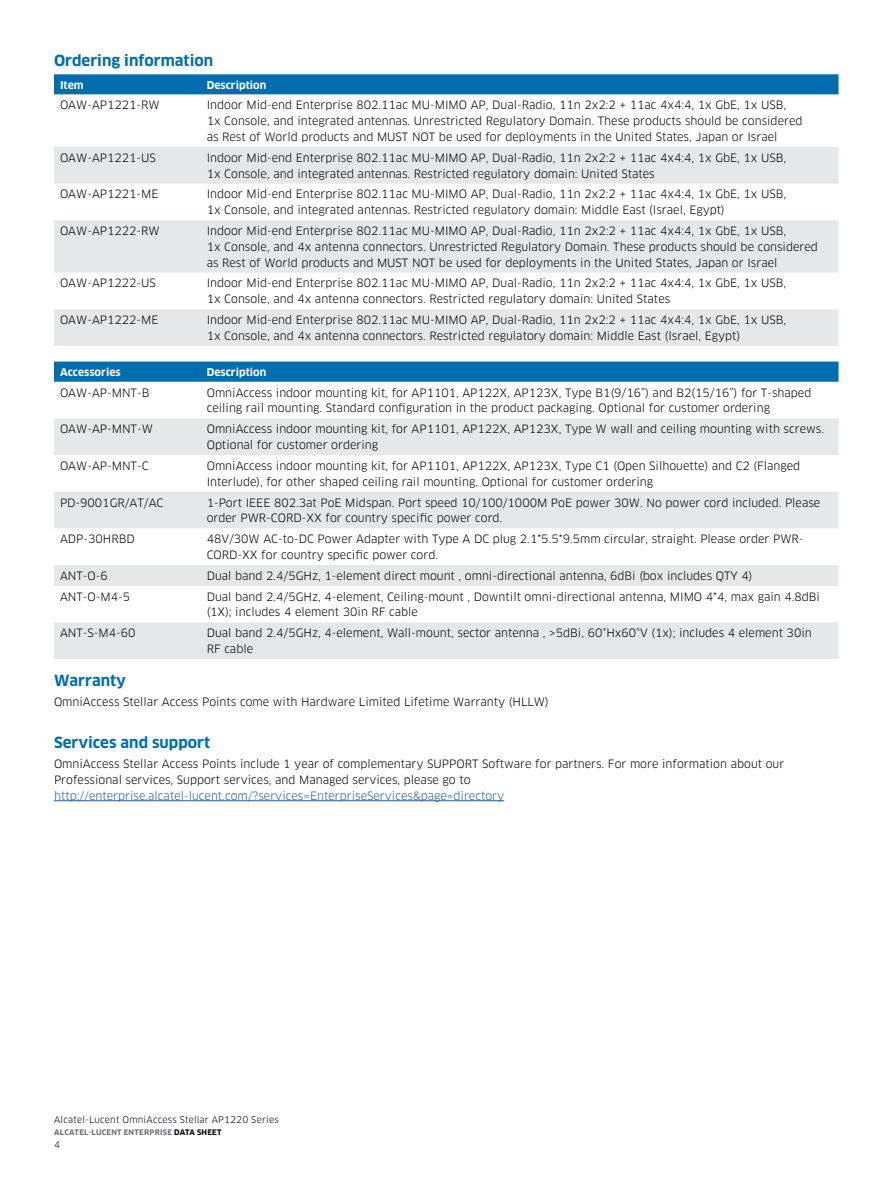
<style>
.page{position:relative;width:893px;height:1191px;background:#fff}
.page>*{position:absolute;margin:0;border:0;box-sizing:border-box;transform-origin:0 0}
.t1{font:700 15px "Clan OT";color:#006dad}
.t2{font:11.25px/15.8px "Clan OT";color:#000}
.t3{font:11.25px "Clan OT";color:#215e9e}
.t4{font:700 10.5px "Clan OT";color:#fff}
.t5{font:9px "Clan OT";letter-spacing:.02em;color:#000}
.t6{font:700 7.5px "Clan OT";letter-spacing:.035em;color:#6d6e71}
.s1{color:#000}
</style>
<div class="page">
<hr style="left:54px;top:800px;width:450px;height:1px;background:#215e9e">
<svg style="left:54px;top:74px;width:784px;height:21px;background:#0b73b0"></svg>
<svg style="left:54px;top:147px;width:784px;height:199px;fill:#e6e7e8"></svg>
<svg style="left:54px;top:361px;width:784px;height:21px;background:#0a72b0"></svg>
<svg style="left:54px;top:418px;width:784px;height:241px;fill:#e6e7e8"></svg>
<h1 class="t1" style="left:54px;top:52px;width:161px">Ordering information</h1>
<p class="t4" style="left:60px;top:79px;width:25px">Item</p>
<p class="t4" style="left:207px;top:79px;width:61px">Description</p>
<p class="t2" style="left:60px;top:97px;width:101px">OAW-AP1221-RW</p>
<p class="t2" style="left:207px;top:97px;width:597px">Indoor Mid-end Enterprise 802.11ac MU-MIMO AP, Dual-Radio, 11n 2x2:2 + 11ac 4x4:4, 1x GbE, 1x USB,<br>1x Console, and integrated antennas. Unrestricted Regulatory Domain. These products should be considered as Rest of World products and MUST NOT be used for deployments in the United States, Japan or Israel</p>
<p class="t2" style="left:60px;top:150px;width:97px">OAW-AP1221-US</p>
<p class="t2" style="left:207px;top:150px;width:581px">Indoor Mid-end Enterprise 802.11ac MU-MIMO AP, Dual-Radio, 11n 2x2:2 + 11ac 4x4:4, 1x GbE, 1x USB,<br>1x Console, and integrated antennas. Restricted regulatory domain: United States</p>
<p class="t2" style="left:60px;top:186px;width:100px">OAW-AP1221-ME</p>
<p class="t2" style="left:207px;top:186px;width:581px">Indoor Mid-end Enterprise 802.11ac MU-MIMO AP, Dual-Radio, 11n 2x2:2 + 11ac 4x4:4, 1x GbE, 1x USB,<br>1x Console, and integrated antennas. Restricted regulatory domain: Middle East (Israel, Egypt)</p>
<p class="t2" style="left:60px;top:223px;width:101px">OAW-AP1222-RW</p>
<p class="t2" style="left:207px;top:223px;width:613px">Indoor Mid-end Enterprise 802.11ac MU-MIMO AP, Dual-Radio, 11n 2x2:2 + 11ac 4x4:4, 1x GbE, 1x USB,<br>1x Console, and 4x antenna connectors. Unrestricted Regulatory Domain. These products should be considered as Rest of World products and MUST NOT be used for deployments in the United States, Japan or Israel</p>
<p class="t2" style="left:60px;top:275px;width:97px">OAW-AP1222-US</p>
<p class="t2" style="left:207px;top:275px;width:581px">Indoor Mid-end Enterprise 802.11ac MU-MIMO AP, Dual-Radio, 11n 2x2:2 + 11ac 4x4:4, 1x GbE, 1x USB,<br>1x Console, and 4x antenna connectors. Restricted regulatory domain: United States</p>
<p class="t2" style="left:60px;top:312px;width:100px">OAW-AP1222-ME</p>
<p class="t2" style="left:207px;top:312px;width:581px">Indoor Mid-end Enterprise 802.11ac MU-MIMO AP, Dual-Radio, 11n 2x2:2 + 11ac 4x4:4, 1x GbE, 1x USB,<br>1x Console, and 4x antenna connectors. Restricted regulatory domain: Middle East (Israel, Egypt)</p>
<p class="t4" style="left:60px;top:366px;width:62px">Accessories</p>
<p class="t4" style="left:207px;top:366px;width:61px">Description</p>
<p class="t2" style="left:60px;top:385px;width:91px">OAW-AP-MNT-B</p>
<p class="t2" style="left:207px;top:385px;width:606px">OmniAccess indoor mounting kit, for AP1101, AP122X, AP123X, Type B1(9/16”) and B2(15/16”) for T-shaped ceiling rail mounting. Standard configuration in the product packaging. Optional for customer ordering</p>
<p class="t2" style="left:60px;top:421px;width:94px">OAW-AP-MNT-W</p>
<p class="t2" style="left:207px;top:421px;width:619px">OmniAccess indoor mounting kit, for AP1101, AP122X, AP123X, Type W wall and ceiling mounting with screws.<br>Optional for customer ordering</p>
<p class="t2" style="left:60px;top:458px;width:90px">OAW-AP-MNT-C</p>
<p class="t2" style="left:207px;top:458px;width:595px">OmniAccess indoor mounting kit, for AP1101, AP122X, AP123X, Type C1 (Open Silhouette) and C2 (Flanged<br>Interlude), for other shaped ceiling rail mounting. Optional for customer ordering</p>
<p class="t2" style="left:60px;top:494px;width:105px">PD-9001GR/AT/AC</p>
<p class="t2" style="left:207px;top:494px;width:615px">1-Port IEEE 802.3at PoE Midspan. Port speed 10/100/1000M PoE power 30W. No power cord included. Please order PWR-CORD-XX for country specific power cord.</p>
<p class="t2" style="left:60px;top:531px;width:76px">ADP-30HRBD</p>
<p class="t2" style="left:207px;top:531px;width:598px">48V/30W AC-to-DC Power Adapter with Type A DC plug 2.1*5.5*9.5mm circular, straight. Please order PWR-<br>CORD-XX for country specific power cord.</p>
<p class="t2" style="left:60px;top:568px;width:49px">ANT-O-6</p>
<p class="t2" style="left:207px;top:568px;width:547px">Dual band 2.4/5GHz, 1-element direct mount , omni-directional antenna, 6dBi (box includes QTY 4)</p>
<p class="t2" style="left:60px;top:588px;width:72px">ANT-O-M4-5</p>
<p class="t2" style="left:207px;top:588px;width:615px">Dual band 2.4/5GHz, 4-element, Ceiling-mount , Downtilt omni-directional antenna, MIMO 4*4, max gain 4.8dBi (1X); includes 4 element 30in RF cable</p>
<p class="t2" style="left:60px;top:625px;width:77px">ANT-S-M4-60</p>
<p class="t2" style="left:207px;top:625px;width:607px">Dual band 2.4/5GHz, 4-element, Wall-mount, sector antenna , &gt;5dBi, 60°Hx60°V (1x); includes 4 element 30in<br>RF cable</p>
<h1 class="t1" style="left:54px;top:671px;width:73px">Warranty</h1>
<p class="t2" style="left:54px;top:694px;width:496px">OmniAccess Stellar Access Points come with Hardware Limited Lifetime Warranty (HLLW)</p>
<h1 class="t1" style="left:54px;top:734px;width:158px">Services and support</h1>
<p class="t2" style="left:54px;top:756px;width:732px">OmniAccess Stellar Access Points include 1 year of complementary SUPPORT Software for partners. For more information about our<br>Professional services, Support services, and Managed services, please go to</p>
<p class="t3" style="left:54px;top:789px;width:452px">http://enterprise.alcatel-lucent.com/?services=EnterpriseServices&amp;page=directory</p>
<p class="t5" style="left:54px;top:1114px;width:226px">Alcatel-Lucent OmniAccess Stellar AP1220 Series</p>
<p class="t6" style="left:54px;top:1127px;width:169px">ALCATEL-LUCENT ENTERPRISE <span class="s1">DATA SHEET</span></p>
<p class="t5" style="left:54px;top:1139px;width:7px">4</p>
</div>
